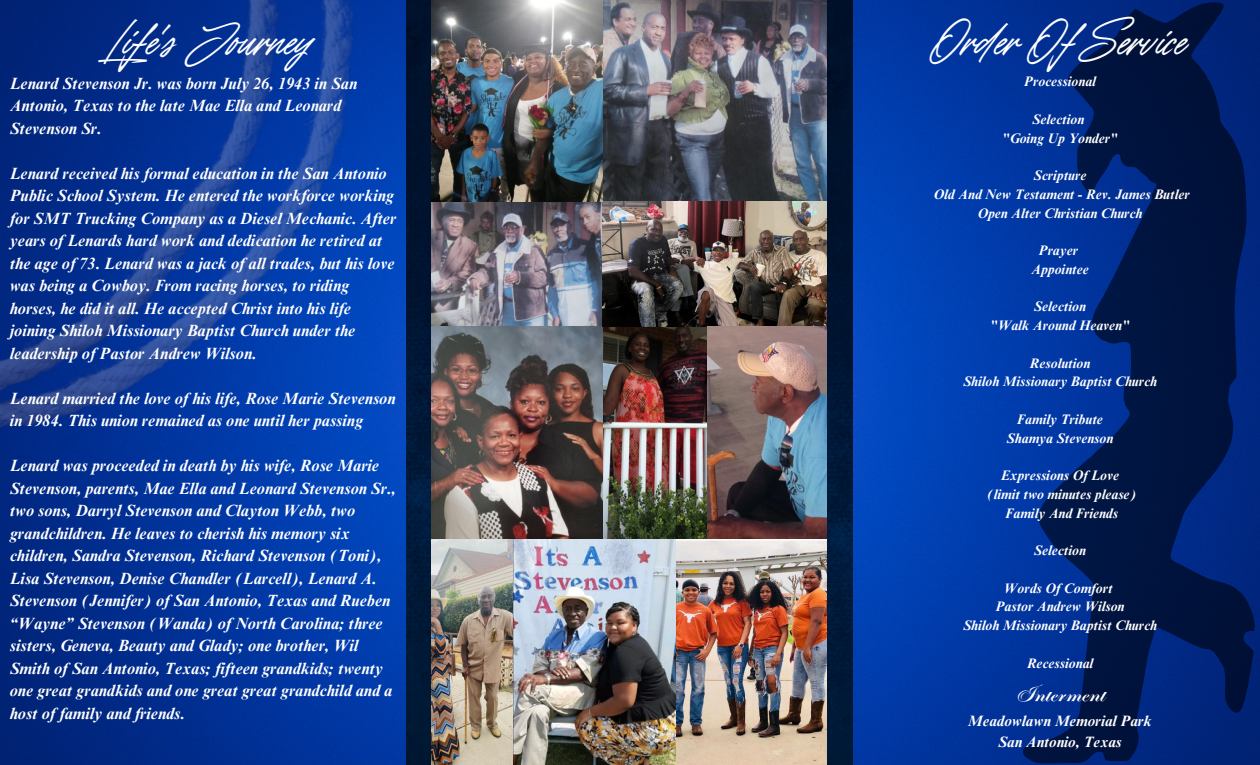
<style>
.page{position:relative;width:1260px;height:765px;background:#fff}
.page>*{position:absolute;margin:0;border:0;box-sizing:border-box;transform-origin:0 0}
.t1{font:37.75px "TY Script";color:#fff}
.t2{font:700 25px "ITC Edwardian Script Com";color:#fff}
.t3{font:italic 700 16.25px/22.5px "Times NRMT Pro";color:#fff}
.t4{font:italic 700 15px "Times NRMT Pro";color:#fff}
.t5{font:italic 700 13.75px "Times NRMT Pro";color:#fff}
</style>
<div class="page">
<img style="left:0;top:0;width:1260px;height:765px">
<img style="left:0;top:0;width:406px;height:488px">
<img style="left:602px;top:326px;width:148px;height:213px">
<img style="left:602px;top:0;width:226px;height:326px">
<img style="left:431px;top:202px;width:171px;height:337px">
<img style="left:431px;top:0;width:171px;height:202px">
<img style="left:431px;top:539px;width:228px;height:226px">
<img style="left:708px;top:327px;width:120px;height:212px">
<img style="left:659px;top:539px;width:169px;height:226px">
<img style="left:406px;top:0;width:25px;height:765px">
<img style="left:828px;top:0;width:24px;height:765px">
<svg style="left:1021px;top:0;width:234px;height:765px;background:#002067"></svg>
<p class="t1" style="left:97px;top:18px;width:216px">Life's Journey</p>
<p class="t3" style="left:10px;top:74px;width:349px">Lenard Stevenson Jr. was born July 26, 1943 in San<br>Antonio, Texas to the late Mae Ella and Leonard<br>Stevenson Sr.</p>
<p class="t3" style="left:10px;top:164px;width:388px">Lenard received his formal education in the San Antonio Public School System. He entered the workforce working for SMT Trucking Company as a Diesel Mechanic. After years ofLenards hard work and dedication he retired at the age of 73. Lenard was a jack of all trades, but his love was being a Cowboy. From racing horses, to riding horses, he did it all. He accepted Christ into his life joining Shiloh Missionary Baptist Church under the leadership of Pastor Andrew Wilson.</p>
<p class="t3" style="left:10px;top:389px;width:387px">Lenard married the love ofhis life, Rose Marie Stevenson in 1984. This union remained as one until her passing</p>
<p class="t3" style="left:10px;top:457px;width:388px">Lenard was proceeded in death by his wife, Rose Marie Stevenson, parents, Mae Ella and Leonard Stevenson Sr., two sons, Darryl Stevenson and Clayton Webb, two grandchildren. He leaves to cherish his memory six children, Sandra Stevenson, Richard Stevenson (Toni), Lisa Stevenson, Denise Chandler (Larcell), Lenard A.<br>Stevenson (Jennifer) of San Antonio, Texas and Rueben “Wayne” Stevenson (Wanda) ofNorth Carolina; three sisters, Geneva, Beauty and Glady; one brother, Wil Smith of San Antonio, Texas; fifteen grandkids; twenty one great grandkids and one great great grandchild and a host of family andfriends.</p>
<p class="t1" style="left:930px;top:18px;width:257px">Order OfService</p>
<p class="t5" style="left:1024px;top:77px;width:74px">Processional</p>
<p class="t5" style="left:1032px;top:114px;width:54px">Selection</p>
<p class="t5" style="left:1002px;top:133px;width:117px">"Going Up Yonder"</p>
<p class="t5" style="left:1033px;top:170px;width:54px">Scripture</p>
<p class="t5" style="left:934px;top:189px;width:258px">Old And New Testament - Rev. James Butler</p>
<p class="t5" style="left:977px;top:208px;width:167px">Open Alter Christian Church</p>
<p class="t5" style="left:1039px;top:245px;width:41px">Prayer</p>
<p class="t5" style="left:1031px;top:264px;width:59px">Appointee</p>
<p class="t5" style="left:1034px;top:302px;width:54px">Selection</p>
<p class="t5" style="left:990px;top:320px;width:141px">"Walk Around Heaven"</p>
<p class="t5" style="left:1030px;top:358px;width:62px">Resolution</p>
<p class="t5" style="left:963px;top:377px;width:195px">Shiloh Missionary Baptist Church</p>
<p class="t5" style="left:1017px;top:414px;width:88px">Family Tribute</p>
<p class="t5" style="left:1007px;top:433px;width:108px">Shamya Stevenson</p>
<p class="t5" style="left:1001px;top:470px;width:120px">Expressions Of Love</p>
<p class="t5" style="left:987px;top:489px;width:151px">(limit two minutes please)</p>
<p class="t5" style="left:1005px;top:508px;width:114px">Family And Friends</p>
<p class="t5" style="left:1034px;top:545px;width:54px">Selection</p>
<p class="t5" style="left:1004px;top:583px;width:110px">Words Of Comfort</p>
<p class="t5" style="left:995px;top:602px;width:131px">Pastor Andrew Wilson</p>
<p class="t5" style="left:963px;top:620px;width:195px">Shiloh Missionary Baptist Church</p>
<p class="t5" style="left:1027px;top:658px;width:68px">Recessional</p>
<p class="t2" style="left:1015px;top:679px;width:91px">Interment</p>
<p class="t4" style="left:968px;top:716px;width:185px">Meadowlawn Memorial Park</p>
<p class="t4" style="left:998px;top:736px;width:125px">San Antonio, Texas</p>
</div>
